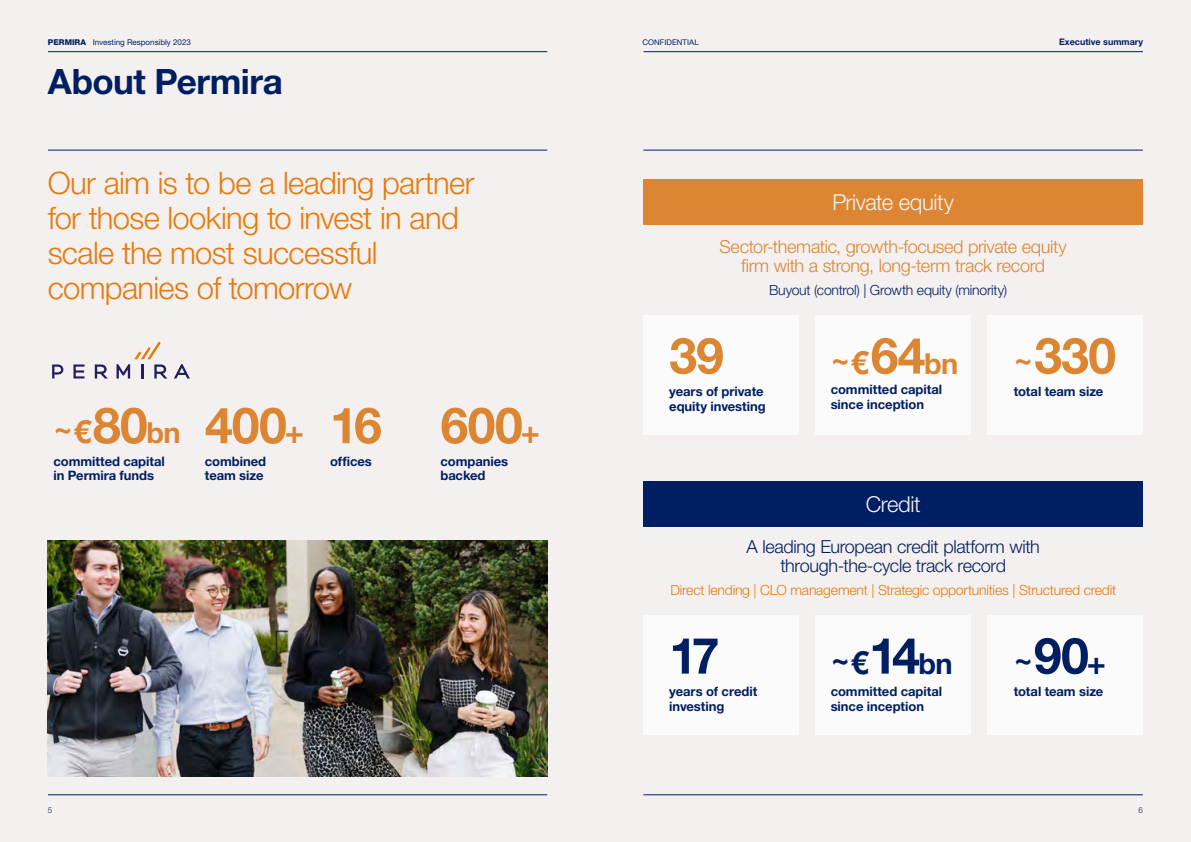
<style>
.page{position:relative;width:1191px;height:842px;background:#f4f0ef}
.page>*{position:absolute;margin:0;border:0;box-sizing:border-box;transform-origin:0 0}
.t1{font:700 50px "Helvetica Neue LT Pro";letter-spacing:-.015em;color:#dc8633}
.t2{font:700 50px "Helvetica Neue LT Pro";color:#001e62}
.t3{font:700 35px "Helvetica Neue LT Pro";letter-spacing:-.015em;color:#001e62}
.t4{font:700 32px "Helvetica Neue LT Pro";color:#dc8633}
.t5{font:700 32px "Helvetica Neue LT Pro";color:#001e62}
.t6{font:300 31px/35px "Helvetica Neue LT Pro";letter-spacing:-.02em;color:#e77a0b}
.t7{font:300 22px "Helvetica Neue LT Pro";letter-spacing:-.02em;color:#f5f5f5}
.t8{font:300 18px/19px "Helvetica Neue LT Pro";letter-spacing:-.02em;color:#dc8633;text-align:center}
.t9{font:300 18px/19px "Helvetica Neue LT Pro";letter-spacing:-.015em;color:#001e62;text-align:center}
.t10{font:300 14px "Helvetica Neue LT Pro";letter-spacing:-.015em;color:#e77a0b}
.t11{font:300 14px "Helvetica Neue LT Pro";letter-spacing:-.015em;color:#001e62}
.t12{font:700 13px/14.5px "Helvetica Neue LT Pro";letter-spacing:-.005em;color:#001e62}
.t13{font:700 9px "Helvetica Neue LT Pro";color:#001e62}
.t14{font:8px "Helvetica Neue LT Pro";color:#001e62}
.t15{font:300 8px "Helvetica Neue LT Pro";color:#0e2152}
.t16{font:7.8px "Helvetica Neue LT Pro";letter-spacing:.01em;color:#001e62}
.s1{font-weight:800}
.s2{font-size:50px}
.s3{font-size:29px}
.s4{font-size:32px}
</style>
<div class="page">
<div style="left:643px;top:179px;width:499px;height:46px;background:#dc8633"></div>
<div style="left:643px;top:481px;width:499px;height:46px;background:#001e62"></div>
<hr style="left:48px;top:795px;width:499px;height:1px;background:#001e62">
<hr style="left:643px;top:795px;width:499px;height:1px;background:#001e62">
<hr style="left:48px;top:51px;width:499px;height:1px;background:#001e62">
<hr style="left:643px;top:51px;width:499px;height:1px;background:#001e62">
<hr style="left:48px;top:150px;width:499px;height:1px;background:#001e62">
<img style="left:48px;top:540px;width:499px;height:237px">
<hr style="left:643px;top:150px;width:499px;height:1px;background:#001e62">
<div style="left:987px;top:615px;width:155px;height:120px;background:#fbfbfb"></div>
<div style="left:643px;top:615px;width:155px;height:120px;background:#fbfbfb"></div>
<div style="left:814px;top:615px;width:156px;height:120px;background:#fbfbfb"></div>
<div style="left:987px;top:315px;width:155px;height:120px;background:#fbfbfb"></div>
<div style="left:643px;top:315px;width:155px;height:120px;background:#fbfbfb"></div>
<div style="left:814px;top:315px;width:156px;height:120px;background:#fbfbfb"></div>
<svg style="left:52px;top:364px;width:11px;height:14px"></svg>
<svg style="left:73px;top:364px;width:12px;height:14px"></svg>
<svg style="left:95px;top:364px;width:13px;height:14px"></svg>
<svg style="left:174px;top:364px;width:16px;height:14px"></svg>
<svg style="left:116px;top:342px;width:51px;height:36px"></svg>
<p class="t14" style="left:48px;top:37px;width:144px"><span class="s1">PERMIRA</span> Investing Responsibly 2023</p>
<h2 class="t3" style="left:48px;top:60px;width:236px">About Permira</h2>
<h3 class="t6" style="left:48px;top:164px;width:428px">Our aim is to be a leading partner for those looking to invest in and scale the most successful companies of tomorrow</h3>
<h3 class="t4" style="left:53px;top:410px;width:129px">~€<span class="s2">80</span><span class="s3">bn</span></h3>
<p class="t12" style="left:53px;top:454px;width:113px">committed capital in Permira funds</p>
<h1 class="t1" style="left:205px;top:395px;width:101px">400<span class="s4">+</span></h1>
<p class="t12" style="left:205px;top:454px;width:63px">combined team size</p>
<h1 class="t1" style="left:330px;top:395px;width:53px">16</h1>
<p class="t12" style="left:330px;top:454px;width:43px">offices</p>
<h1 class="t1" style="left:440px;top:395px;width:101px">600<span class="s4">+</span></h1>
<p class="t12" style="left:440px;top:454px;width:69px">companies backed</p>
<p class="t15" style="left:48px;top:805px;width:6px">5</p>
<p class="t16" style="left:642px;top:37px;width:58px">CONFIDENTIAL</p>
<p class="t13" style="left:1059px;top:36px;width:85px">Executive summary</p>
<h3 class="t7" style="left:832px;top:189px;width:123px">Private equity</h3>
<h3 class="t8" style="left:719px;top:237px;width:349px">Sector-thematic, growth-focused private equity firm with a strong, long-term track record</h3>
<p class="t11" style="left:769px;top:281px;width:240px">Buyout (control) | Growth equity (minority)</p>
<h1 class="t1" style="left:1013px;top:325px;width:104px"><span class="s4">~</span>330</h1>
<h1 class="t1" style="left:669px;top:325px;width:56px">39</h1>
<h3 class="t4" style="left:830px;top:340px;width:129px">~€<span class="s2">64</span><span class="s3">bn</span></h3>
<p class="t12" style="left:830px;top:382px;width:113px">committed capital since inception</p>
<p class="t12" style="left:669px;top:384px;width:96px">years of private</p>
<p class="t12" style="left:1013px;top:384px;width:91px">total team size</p>
<p class="t12" style="left:669px;top:398px;width:98px">equity investing</p>
<h3 class="t7" style="left:865px;top:490px;width:56px">Credit</h3>
<h3 class="t9" style="left:746px;top:537px;width:295px">A leading European credit platform with through-the-cycle track record</h3>
<p class="t10" style="left:670px;top:581px;width:447px">Direct lending | CLO management | Strategic opportunities | Structured credit</p>
<h3 class="t5" style="left:1013px;top:640px;width:94px">~<span class="s2">90</span>+</h3>
<h1 class="t2" style="left:669px;top:625px;width:52px">17</h1>
<h3 class="t5" style="left:830px;top:640px;width:124px">~€<span class="s2">14</span><span class="s3">bn</span></h3>
<p class="t12" style="left:830px;top:684px;width:113px">committed capital since inception</p>
<p class="t12" style="left:669px;top:684px;width:89px">years of credit</p>
<p class="t12" style="left:1013px;top:684px;width:91px">total team size</p>
<p class="t12" style="left:669px;top:698px;width:57px">investing</p>
<p class="t15" style="left:1138px;top:805px;width:6px">6</p>
</div>
